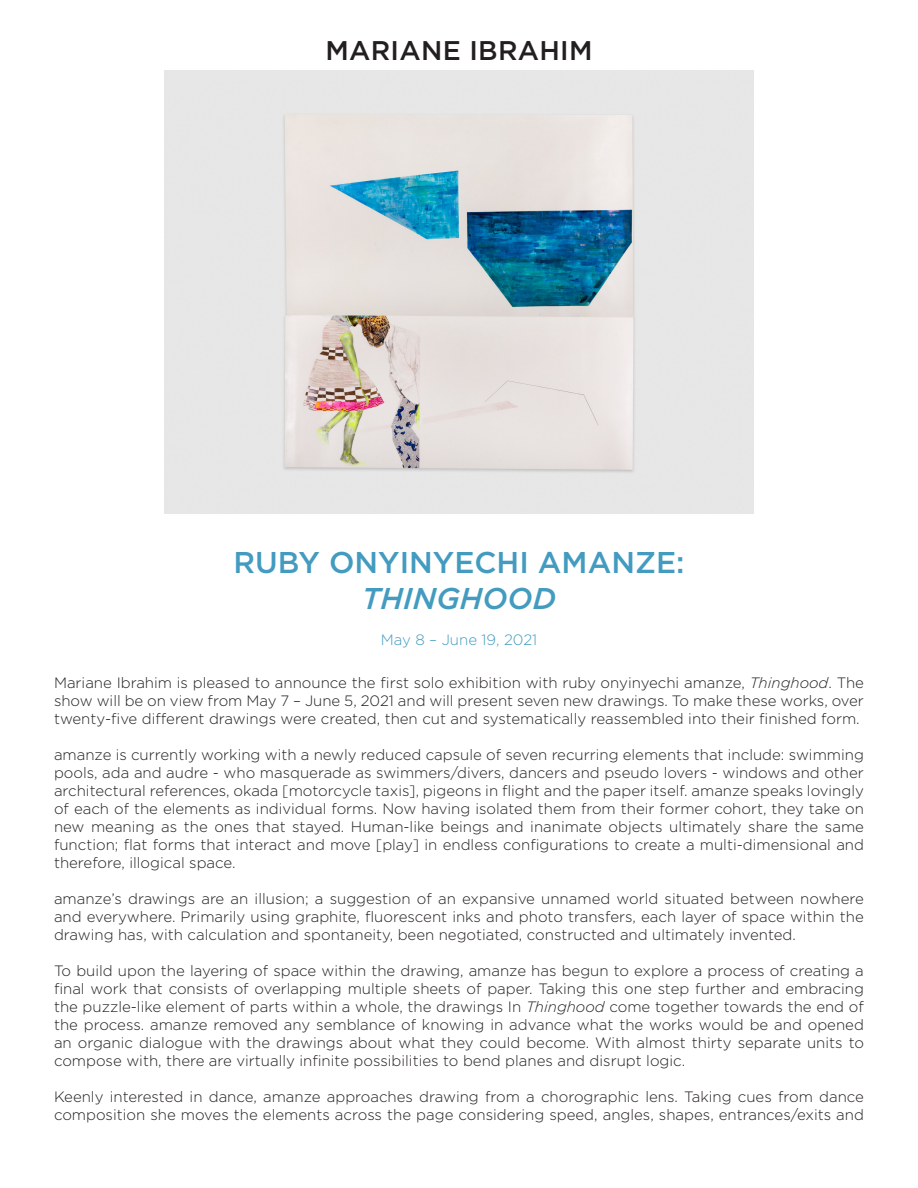
<style>
.page{position:relative;width:918px;height:1188px;background:#fff}
.page>*{position:absolute;margin:0;border:0;box-sizing:border-box;transform-origin:0 0}
.t1{font:500 30px "Gotham";color:#439bc0}
.t2{font:italic 500 30px "Gotham";color:#439bc0}
.t3{font:500 27px "Gotham";letter-spacing:.01em;color:#231f20}
.t4{font:300 15px/18px "Gotham";color:#231f20;text-align:justify}
.t5{font:300 15px "Gotham";color:#439bc0}
.s1{font-style:italic}
</style>
<div class="page">
<img style="left:164px;top:71px;width:590px;height:442px">
<p class="t3" style="left:326px;top:33px;width:268px">MARIANE IBRAHIM</p>
<p class="t1" style="left:233px;top:542px;width:453px">RUBY ONYINYECHI AMANZE:</p>
<p class="t2" style="left:362px;top:578px;width:195px">THINGHOOD</p>
<p class="t5" style="left:381px;top:630px;width:158px">May 8 – June 19, 2021</p>
<p class="t4" style="left:54px;top:673px;width:811px">Mariane Ibrahim is pleased to announce the first solo exhibition with ruby onyinyechi amanze, <span class="s1">Thinghood</span>. The show will be on view from May 7 – June 5, 2021 and will present seven new drawings. To make these works, over twenty-five different drawings were created, then cut and systematically reassembled into their finished form.</p>
<p class="t4" style="left:54px;top:745px;width:812px">amanze is currently working with a newly reduced capsule of seven recurring elements that include: swimming pools, ada and audre - who masquerade as swimmers/divers, dancers and pseudo lovers - windows and other architectural references, okada [motorcycle taxis], pigeons in flight and the paper itself. amanze speaks lovingly of each of the elements as individual forms. Now having isolated them from their former cohort, they take on new meaning as the ones that stayed. Human-like beings and inanimate objects ultimately share the same function; flat forms that interact and move [play] in endless configurations to create a multi-dimensional and therefore, illogical space.</p>
<p class="t4" style="left:54px;top:889px;width:811px">amanze’s drawings are an illusion; a suggestion of an expansive unnamed world situated between nowhere and everywhere. Primarily using graphite, fluorescent inks and photo transfers, each layer of space within the drawing has, with calculation and spontaneity, been negotiated, constructed and ultimately invented.</p>
<p class="t4" style="left:54px;top:961px;width:812px">To build upon the layering of space within the drawing, amanze has begun to explore a process of creating a final work that consists of overlapping multiple sheets of paper. Taking this one step further and embracing the puzzle-like element of parts within a whole, the drawings In <span class="s1">Thinghood</span> come together towards the end of the process. amanze removed any semblance of knowing in advance what the works would be and opened an organic dialogue with the drawings about what they could become. With almost thirty separate units to compose with, there are virtually infinite possibilities to bend planes and disrupt logic.</p>
<p class="t4" style="left:54px;top:1087px;width:812px">Keenly interested in dance, amanze approaches drawing from a chorographic lens. Taking cues from dance composition she moves the elements across the page considering speed, angles, shapes, entrances/exits and</p>
</div>
